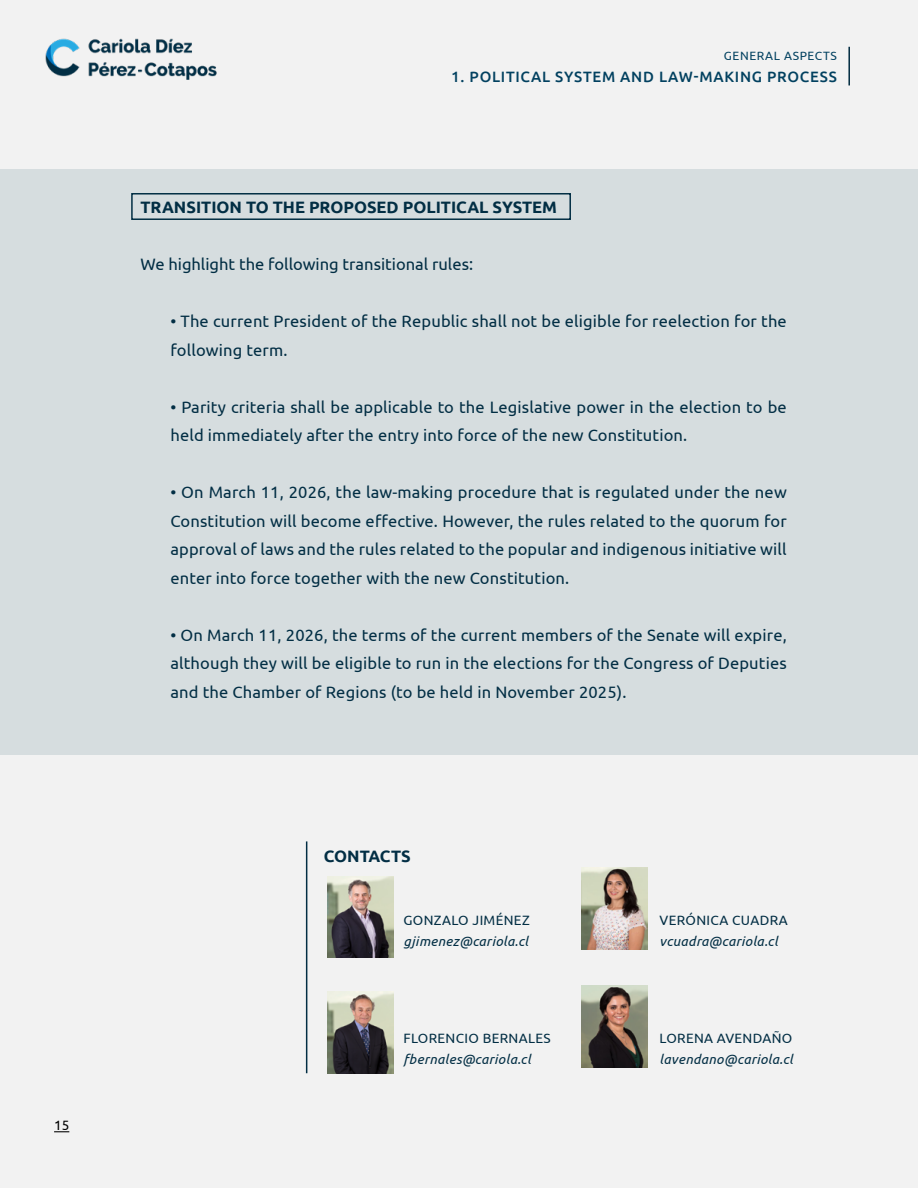
<style>
.page{position:relative;width:918px;height:1188px;background:#f2f2f2}
.page>*{position:absolute;margin:0;border:0;box-sizing:border-box;transform-origin:0 0}
.t1{font:16.5px/28.5px "Ubuntu";letter-spacing:.01em;color:#022e44}
.t2{font:700 16.5px "Ubuntu";color:#022e44}
.t3{font:500 15px "Ubuntu";letter-spacing:.05em;color:#024160}
.t4{font:italic 13.5px "Ubuntu";letter-spacing:.025em;color:#022e44}
.t5{font:13.5px "Ubuntu";letter-spacing:.025em;color:#022e44}
.t6{font:13.5px "Ubuntu";color:#000}
.t7{font:12px "Ubuntu";letter-spacing:.05em;color:#024160}
</style>
<div class="page">
<hr style="left:848px;top:47px;width:2px;height:38px;background:#022e44">
<div style="left:0;top:169px;width:918px;height:586px;background:#d6dddf"></div>
<div style="left:131px;top:193px;width:440px;height:27px;border:2px solid #022e44"></div>
<img style="left:327px;top:876px;width:66px;height:82px">
<img style="left:327px;top:992px;width:66px;height:81px">
<img style="left:581px;top:868px;width:66px;height:81px">
<img style="left:581px;top:986px;width:66px;height:81px">
<hr style="left:306px;top:841px;width:1px;height:232px;background:#022e44">
<svg style="left:54px;top:1131px;width:16px;height:1px"></svg>
<img style="left:45px;top:38px;width:172px;height:42px">
<p class="t7" style="left:724px;top:48px;width:114px">GENERAL ASPECTS</p>
<p class="t3" style="left:451px;top:67px;width:387px">1. POLITICAL SYSTEM AND LAW-MAKING PROCESS</p>
<p class="t2" style="left:140px;top:197px;width:418px">TRANSITION TO THE PROPOSED POLITICAL SYSTEM</p>
<p class="t1" style="left:140px;top:249px;width:334px">We highlight the following transitional rules:</p>
<p class="t1" style="left:170px;top:306px;width:618px">• The current President of the Republic shall not be eligible for reelection for the following term.</p>
<p class="t1" style="left:170px;top:392px;width:618px">• Parity criteria shall be applicable to the Legislative power in the election to be held immediately after the entry into force of the new Constitution.</p>
<p class="t1" style="left:170px;top:477px;width:618px;text-align:justify">• On March 11, 2026, the law-making procedure that is regulated under the new Constitution will become effective. However, the rules related to the quorum for approval of laws and the rules related to the popular and indigenous initiative will enter into force together with the new Constitution.</p>
<p class="t1" style="left:170px;top:620px;width:618px;text-align:justify">• On March 11, 2026, the terms of the current members of the Senate will expire, although they will be eligible to run in the elections for the Congress of Deputies and the Chamber of Regions (to be held in November 2025).</p>
<p class="t6" style="left:54px;top:1117px;width:33px">1515</p>
<p class="t2" style="left:324px;top:846px;width:88px">CONTACTS</p>
<p class="t5" style="left:404px;top:912px;width:128px">GONZALO JIMÉNEZ</p>
<p class="t4" style="left:404px;top:933px;width:126px">gjimenez@cariola.cl</p>
<p class="t5" style="left:404px;top:1030px;width:149px">FLORENCIO BERNALES</p>
<p class="t4" style="left:404px;top:1051px;width:129px">fbernales@cariola.cl</p>
<p class="t5" style="left:660px;top:912px;width:130px">VERÓNICA CUADRA</p>
<p class="t4" style="left:660px;top:933px;width:120px">vcuadra@cariola.cl</p>
<p class="t5" style="left:660px;top:1030px;width:134px">LORENA AVENDAÑO</p>
<p class="t4" style="left:660px;top:1051px;width:135px">lavendano@cariola.cl</p>
</div>
